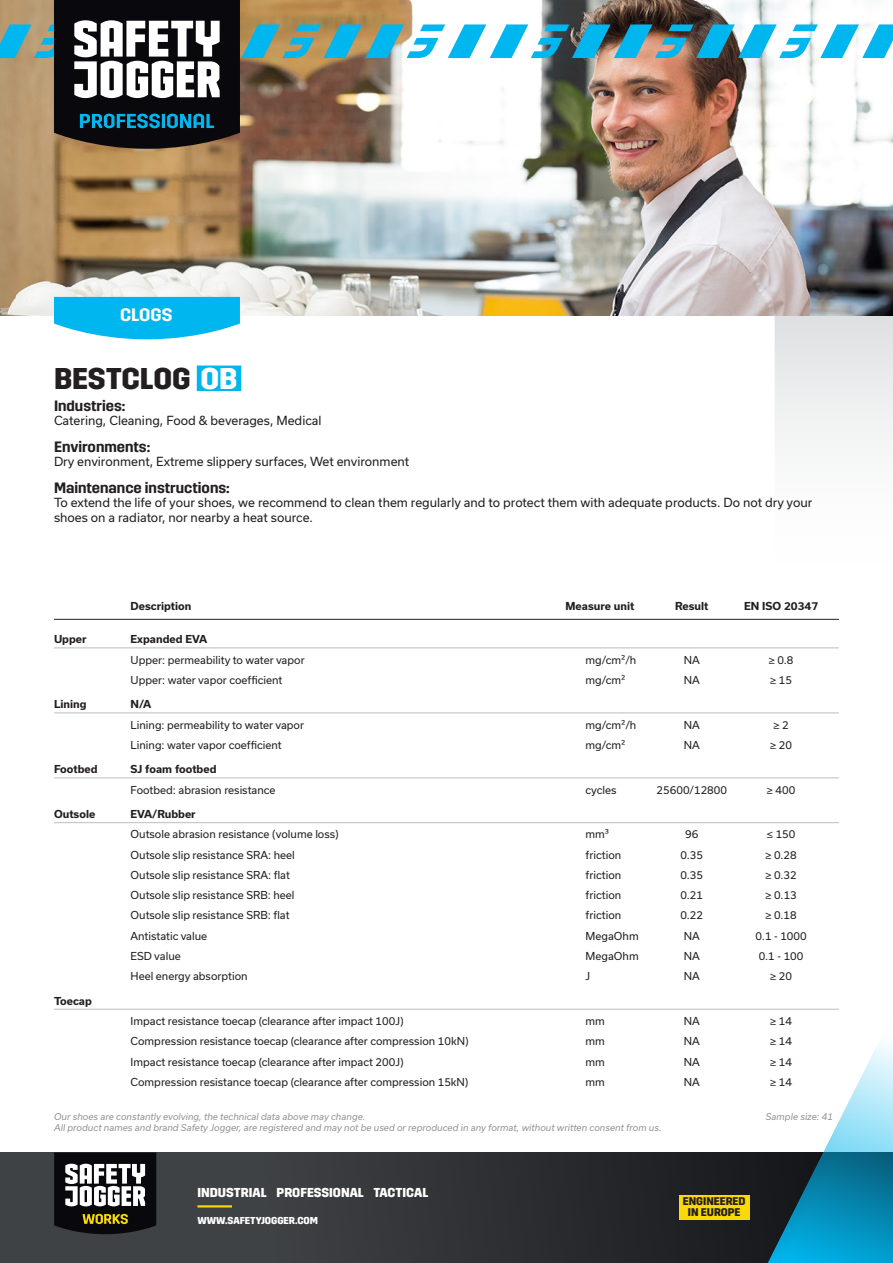
<style>
.page{position:relative;width:893px;height:1263px;background:#fff}
.page>*{position:absolute;margin:0;border:0;box-sizing:border-box;transform-origin:0 0}
.article_name_PRF{font:700 30px "Trim";letter-spacing:-.005em;color:#231f20}
.category_tag_PRF-TCT{font:600 18px "Trim";color:#fff}
.t1{font:600 15px "Trim";color:#231f20}
.t2{font:700 12.9px "Trim";color:#fff}
.text{font:12px/14.4px "Usual";color:#231f20}
.t3{font:700 11.1px/10.9px "Trim";color:#231f20;text-align:center}
.table_text{font:10.5px "Usual";color:#231f20}
.table_text_highlight{font:700 10.5px "Usual";color:#231f20}
.table_title{font:700 10.5px "Usual";color:#231f20}
.t4{font:700 10.05px "Trim";color:#fff}
.text-2{font:italic 9px/10.8px "Usual";color:#939598}
.s1{color:#fff}
</style>
<div class="page">
<svg style="left:0;top:1152px;width:761px;height:111px;background:#323436"></svg>
<div style="left:679px;top:1195px;width:70px;height:24px;background:#fad906"></div>
<hr style="left:197px;top:1205px;width:35px;height:2px;background:#fad906">
<svg style="left:775px;top:315px;width:118px;height:463px"></svg>
<svg style="left:54px;top:1152px;width:102px;height:82px"></svg>
<img style="left:0;top:149px;width:893px;height:166px">
<div style="left:761px;top:985px;width:132px;height:278px;background:#231f20;opacity:.05"></div>
<img style="left:0;top:0;width:893px;height:149px">
<div style="left:197px;top:365px;width:44px;height:26px;background:#00b6ef"></div>
<svg style="left:54px;top:297px;width:186px;height:42px;background:#1dbef0"></svg>
<hr style="left:54px;top:619px;width:785px;height:1px;background:#231f20">
<hr style="left:54px;top:648px;width:785px;height:1px;background:#bcbdc0">
<hr style="left:54px;top:713px;width:785px;height:1px;background:#bcbdc0">
<hr style="left:54px;top:778px;width:785px;height:1px;background:#bcbdc0">
<hr style="left:54px;top:822px;width:785px;height:1px;background:#bcbdc0">
<hr style="left:54px;top:1009px;width:785px;height:1px;background:#bcbdc0">
<p class="category_tag_PRF-TCT" style="left:120px;top:305px;width:54px">CLOGS</p>
<p class="article_name_PRF" style="left:54px;top:361px;width:185px">BESTCLOG <span class="s1">OB</span></p>
<p class="t1" style="left:54px;top:397px;width:73px">Industries:</p>
<p class="text" style="left:54px;top:414px;width:269px">Catering, Cleaning, Food &amp; beverages, Medical</p>
<p class="t1" style="left:54px;top:438px;width:98px">Environments:</p>
<p class="text" style="left:54px;top:455px;width:357px">Dry environment, Extreme slippery surfaces, Wet environment</p>
<p class="t1" style="left:54px;top:479px;width:177px">Maintenance instructions:</p>
<p class="text" style="left:54px;top:495px;width:760px">To extend the life of your shoes, we recommend to clean them regularly and to protect them with adequate products. Do not dry your shoes on a radiator, nor nearby a heat source.</p>
<p class="table_title" style="left:131px;top:600px;width:62px">Description</p>
<p class="table_title" style="left:565px;top:600px;width:70px">Measure unit</p>
<p class="table_title" style="left:675px;top:600px;width:35px">Result</p>
<p class="table_title" style="left:744px;top:600px;width:76px">EN ISO 20347</p>
<p class="table_text_highlight" style="left:54px;top:633px;width:34px">Upper</p>
<p class="table_text_highlight" style="left:131px;top:633px;width:78px">Expanded EVA</p>
<p class="table_text" style="left:131px;top:654px;width:176px">Upper: permeability to water vapor</p>
<p class="table_text" style="left:585px;top:654px;width:52px">mg/cm²/h</p>
<p class="table_text" style="left:684px;top:654px;width:18px">NA</p>
<p class="table_text" style="left:769px;top:654px;width:26px">≥ 0.8</p>
<p class="table_text" style="left:131px;top:674px;width:153px">Upper: water vapor coefficient</p>
<p class="table_text" style="left:585px;top:674px;width:41px">mg/cm²</p>
<p class="table_text" style="left:684px;top:674px;width:18px">NA</p>
<p class="table_text" style="left:770px;top:674px;width:23px">≥ 15</p>
<p class="table_text_highlight" style="left:54px;top:698px;width:34px">Lining</p>
<p class="table_text_highlight" style="left:131px;top:698px;width:22px">N/A</p>
<p class="table_text" style="left:131px;top:719px;width:175px">Lining: permeability to water vapor</p>
<p class="table_text" style="left:585px;top:719px;width:52px">mg/cm²/h</p>
<p class="table_text" style="left:684px;top:719px;width:18px">NA</p>
<p class="table_text" style="left:773px;top:719px;width:17px">≥ 2</p>
<p class="table_text" style="left:131px;top:739px;width:153px">Lining: water vapor coefficient</p>
<p class="table_text" style="left:585px;top:739px;width:41px">mg/cm²</p>
<p class="table_text" style="left:684px;top:739px;width:18px">NA</p>
<p class="table_text" style="left:770px;top:739px;width:23px">≥ 20</p>
<p class="table_text_highlight" style="left:54px;top:763px;width:45px">Footbed</p>
<p class="table_text_highlight" style="left:131px;top:763px;width:87px">SJ foam footbed</p>
<p class="table_text" style="left:131px;top:784px;width:146px">Footbed: abrasion resistance</p>
<p class="table_text" style="left:585px;top:784px;width:33px">cycles</p>
<p class="table_text" style="left:657px;top:784px;width:72px">25600/12800</p>
<p class="table_text" style="left:767px;top:784px;width:30px">≥ 400</p>
<p class="table_text_highlight" style="left:54px;top:808px;width:43px">Outsole</p>
<p class="table_text_highlight" style="left:131px;top:808px;width:67px">EVA/Rubber</p>
<p class="table_text" style="left:131px;top:828px;width:210px">Outsole abrasion resistance (volume loss)</p>
<p class="table_text" style="left:585px;top:828px;width:25px">mm³</p>
<p class="table_text" style="left:685px;top:828px;width:15px">96</p>
<p class="table_text" style="left:767px;top:828px;width:30px">≤ 150</p>
<p class="table_text" style="left:131px;top:849px;width:166px">Outsole slip resistance SRA: heel</p>
<p class="table_text" style="left:585px;top:849px;width:37px">friction</p>
<p class="table_text" style="left:680px;top:849px;width:24px">0.35</p>
<p class="table_text" style="left:765px;top:849px;width:33px">≥ 0.28</p>
<p class="table_text" style="left:131px;top:869px;width:161px">Outsole slip resistance SRA: flat</p>
<p class="table_text" style="left:585px;top:869px;width:37px">friction</p>
<p class="table_text" style="left:680px;top:869px;width:24px">0.35</p>
<p class="table_text" style="left:765px;top:869px;width:33px">≥ 0.32</p>
<p class="table_text" style="left:131px;top:889px;width:165px">Outsole slip resistance SRB: heel</p>
<p class="table_text" style="left:585px;top:889px;width:37px">friction</p>
<p class="table_text" style="left:680px;top:889px;width:24px">0.21</p>
<p class="table_text" style="left:765px;top:889px;width:33px">≥ 0.13</p>
<p class="table_text" style="left:131px;top:909px;width:161px">Outsole slip resistance SRB: flat</p>
<p class="table_text" style="left:585px;top:909px;width:37px">friction</p>
<p class="table_text" style="left:680px;top:909px;width:24px">0.22</p>
<p class="table_text" style="left:765px;top:909px;width:33px">≥ 0.18</p>
<p class="table_text" style="left:131px;top:930px;width:78px">Antistatic value</p>
<p class="table_text" style="left:585px;top:930px;width:55px">MegaOhm</p>
<p class="table_text" style="left:684px;top:930px;width:18px">NA</p>
<p class="table_text" style="left:756px;top:930px;width:53px">0.1 - 1000</p>
<p class="table_text" style="left:131px;top:950px;width:52px">ESD value</p>
<p class="table_text" style="left:585px;top:950px;width:55px">MegaOhm</p>
<p class="table_text" style="left:684px;top:950px;width:18px">NA</p>
<p class="table_text" style="left:759px;top:950px;width:46px">0.1 - 100</p>
<p class="table_text" style="left:131px;top:970px;width:119px">Heel energy absorption</p>
<p class="table_text" style="left:585px;top:970px;width:6px">J</p>
<p class="table_text" style="left:684px;top:970px;width:18px">NA</p>
<p class="table_text" style="left:770px;top:970px;width:23px">≥ 20</p>
<p class="table_text_highlight" style="left:54px;top:995px;width:39px">Toecap</p>
<p class="table_text" style="left:131px;top:1015px;width:275px">Impact resistance toecap (clearance after impact 100J)</p>
<p class="table_text" style="left:585px;top:1015px;width:21px">mm</p>
<p class="table_text" style="left:684px;top:1015px;width:18px">NA</p>
<p class="table_text" style="left:770px;top:1015px;width:23px">≥ 14</p>
<p class="table_text" style="left:131px;top:1035px;width:340px">Compression resistance toecap (clearance after compression 10kN)</p>
<p class="table_text" style="left:585px;top:1035px;width:21px">mm</p>
<p class="table_text" style="left:684px;top:1035px;width:18px">NA</p>
<p class="table_text" style="left:770px;top:1035px;width:23px">≥ 14</p>
<p class="table_text" style="left:131px;top:1055px;width:275px">Impact resistance toecap (clearance after impact 200J)</p>
<p class="table_text" style="left:585px;top:1055px;width:21px">mm</p>
<p class="table_text" style="left:684px;top:1055px;width:18px">NA</p>
<p class="table_text" style="left:770px;top:1055px;width:23px">≥ 14</p>
<p class="table_text" style="left:131px;top:1076px;width:339px">Compression resistance toecap (clearance after compression 15kN)</p>
<p class="table_text" style="left:585px;top:1076px;width:21px">mm</p>
<p class="table_text" style="left:684px;top:1076px;width:18px">NA</p>
<p class="table_text" style="left:770px;top:1076px;width:23px">≥ 14</p>
<p class="text-2" style="left:54px;top:1111px;width:609px">Our shoes are constantly evolving, the technical data above may change.<br>All product names and brand Safety Jogger, are registered and may not be used or reproduced in any format, without written consent from us.</p>
<p class="t2" style="left:197px;top:1185px;width:232px">INDUSTRIAL PROFESSIONAL TACTICAL</p>
<p class="t4" style="left:197px;top:1214px;width:122px">WWW.SAFETYJOGGER.COM</p>
<p class="text-2" style="left:766px;top:1111px;width:69px">Sample size: 41</p>
<p class="t3" style="left:683px;top:1196px;width:64px">ENGINEERED<br>IN EUROPE</p>
</div>
